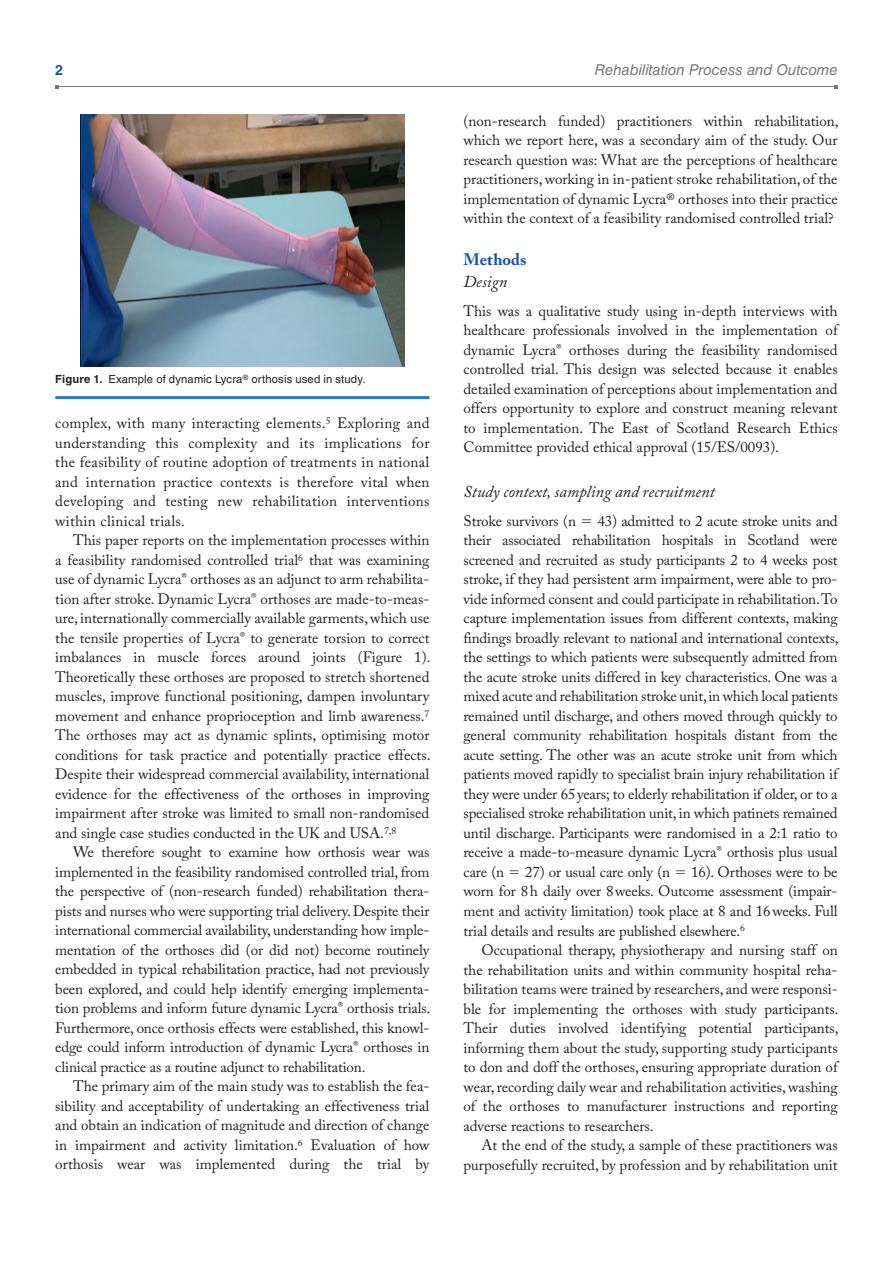
<style>
.page{position:relative;width:893px;height:1263px;background:#fff}
.page>*{position:absolute;margin:0;border:0;box-sizing:border-box;transform-origin:0 0}
.t1{font:italic 16.5px "Adobe Caslon Pro";color:#231f20}
.t2{font:700 16.5px "Adobe Caslon Pro";letter-spacing:.005em;color:#1055a4}
.t3{font:15px/19.5px "Adobe Caslon Pro";color:#231f20;text-align:justify}
.t4{font:italic 15px "Helvetica LT Std";letter-spacing:-.005em;color:#76787b}
.t5{font:700 14.25px "Helvetica LT Std";color:#1055a4}
.t6{font:11.25px "Helvetica LT Std";letter-spacing:.015em;color:#231f20}
.s1{font-weight:700}
</style>
<div class="page">
<hr style="left:57px;top:86px;width:779px;height:1px;background:#76787b">
<hr style="left:55px;top:396px;width:374px;height:3px;background:#1582c5">
<img style="left:80px;top:115px;width:324px;height:252px">
<p class="t5" style="left:55px;top:61px;width:9px">2</p>
<p class="t4" style="left:594px;top:61px;width:245px">Rehabilitation Process and Outcome</p>
<p class="t6" style="left:55px;top:373px;width:312px"><span class="s1">Figure 1.</span> Example of dynamic Lycra<sup>®</sup> orthosis used in study.</p>
<p class="t3" style="left:55px;top:413px;width:376px">complex, with many interacting elements.<sup>5</sup> Exploring and understanding this complexity and its implications for the feasibility of routine adoption of treatments in national and internation practice contexts is therefore vital when developing and testing new rehabilitation interventions within clinical trials.</p>
<p class="t3" style="left:55px;top:530px;width:377px;text-indent:18px">This paper reports on the implementation processes within a feasibility randomised controlled trial<sup>6</sup> that was examining use of dynamic Lycra<sup>®</sup> orthoses as an adjunct to arm rehabilita&shy;tion after stroke. Dynamic Lycra<sup>®</sup> orthoses are made-to-meas&shy;ure, internationally commercially available garments, which use the tensile properties of Lycra<sup>®</sup> to generate torsion to correct imbalances in muscle forces around joints (Figure 1).<br>Theoretically these orthoses are proposed to stretch shortened muscles, improve functional positioning, dampen involuntary movement and enhance proprioception and limb awareness.<sup>7<br></sup>The orthoses may act as dynamic splints, optimising motor conditions for task practice and potentially practice effects.<br>Despite their widespread commercial availability, international evidence for the effectiveness of the orthoses in improving impairment after stroke was limited to small non-randomised and single case studies conducted in the UK and USA.<sup>7,8</sup></p>
<p class="t3" style="left:55px;top:842px;width:377px;text-indent:18px">We therefore sought to examine how orthosis wear was implemented in the feasibility randomised controlled trial, from the perspective of (non-research funded) rehabilitation thera&shy;pists and nurses who were supporting trial delivery. Despite their international commercial availability, understanding how imple&shy;mentation of the orthoses did (or did not) become routinely embedded in typical rehabilitation practice, had not previously been explored, and could help identify emerging implementa&shy;tion problems and inform future dynamic Lycra<sup>®</sup> orthosis trials.<br>Furthermore, once orthosis effects were established, this knowl&shy;edge could inform introduction of dynamic Lycra<sup>®</sup> orthoses in clinical practice as a routine adjunct to rehabilitation.</p>
<p class="t3" style="left:55px;top:1076px;width:376px;text-indent:18px">The primary aim of the main study was to establish the fea&shy;sibility and acceptability of undertaking an effectiveness trial and obtain an indication of magnitude and direction of change in impairment and activity limitation.<sup>6</sup> Evaluation of how orthosis wear was implemented during the trial by</p>
<p class="t3" style="left:463px;top:111px;width:377px">(non-research funded) practitioners within rehabilitation, which we report here, was a secondary aim of the study. Our research question was: What are the perceptions of healthcare practitioners, working in in-patient stroke rehabilitation, of the implementation of dynamic Lycra® orthoses into their practice within the context of a feasibility randomised controlled trial?</p>
<p class="t2" style="left:463px;top:250px;width:65px">Methods</p>
<p class="t1" style="left:463px;top:272px;width:45px">Design</p>
<p class="t3" style="left:463px;top:301px;width:376px">This was a qualitative study using in-depth interviews with healthcare professionals involved in the implementation of dynamic Lycra<sup>®</sup> orthoses during the feasibility randomised controlled trial. This design was selected because it enables detailed examination of perceptions about implementation and offers opportunity to explore and construct meaning relevant to implementation. The East of Scotland Research Ethics Committee provided ethical approval (15/ES/0093).</p>
<p class="t1" style="left:463px;top:482px;width:253px">Study context, sampling and recruitment</p>
<p class="t3" style="left:463px;top:511px;width:114px">Stroke survivors (n</p>
<p class="t3" style="left:463px;top:511px;width:377px;text-indent:134px">43) admitted to 2 acute stroke units and their associated rehabilitation hospitals in Scotland were screened and recruited as study participants 2 to 4 weeks post stroke, if they had persistent arm impairment, were able to pro&shy;vide informed consent and could participate in rehabilitation. To capture implementation issues from different contexts, making findings broadly relevant to national and international contexts, the settings to which patients were subsequently admitted from the acute stroke units differed in key characteristics. One was a mixed acute and rehabilitation stroke unit, in which local patients remained until discharge, and others moved through quickly to general community rehabilitation hospitals distant from the acute setting. The other was an acute stroke unit from which patients moved rapidly to specialist brain injury rehabilitation if they were under 65years; to elderly rehabilitation if older, or to a specialised stroke rehabilitation unit, in which patinets remained until discharge. Participants were randomised in a 2:1 ratio to receive a made-to-measure dynamic Lycra<sup>®</sup> orthosis plus usual care (n</p>
<p class="t3" style="left:463px;top:862px;width:376px;text-indent:228px">16). Orthoses were to be worn for 8h daily over 8weeks. Outcome assessment (impair&shy;ment and activity limitation) took place at 8 and 16weeks. Full trial details and results are published elsewhere.<sup>6</sup></p>
<p class="t3" style="left:463px;top:940px;width:377px;text-indent:18px">Occupational therapy, physiotherapy and nursing staff on the rehabilitation units and within community hospital reha&shy;bilitation teams were trained by researchers, and were responsi&shy;ble for implementing the orthoses with study participants.<br>Their duties involved identifying potential participants, informing them about the study, supporting study participants to don and doff the orthoses, ensuring appropriate duration of wear, recording daily wear and rehabilitation activities, washing of the orthoses to manufacturer instructions and reporting adverse reactions to researchers.</p>
<p class="t3" style="left:463px;top:1135px;width:376px;text-align:right">At the end of the study, a sample of these practitioners was purposefully recruited, by profession and by rehabilitation unit</p>
<p class="t3" style="left:525px;top:862px;width:147px">27) or usual care only (n</p>
</div>
